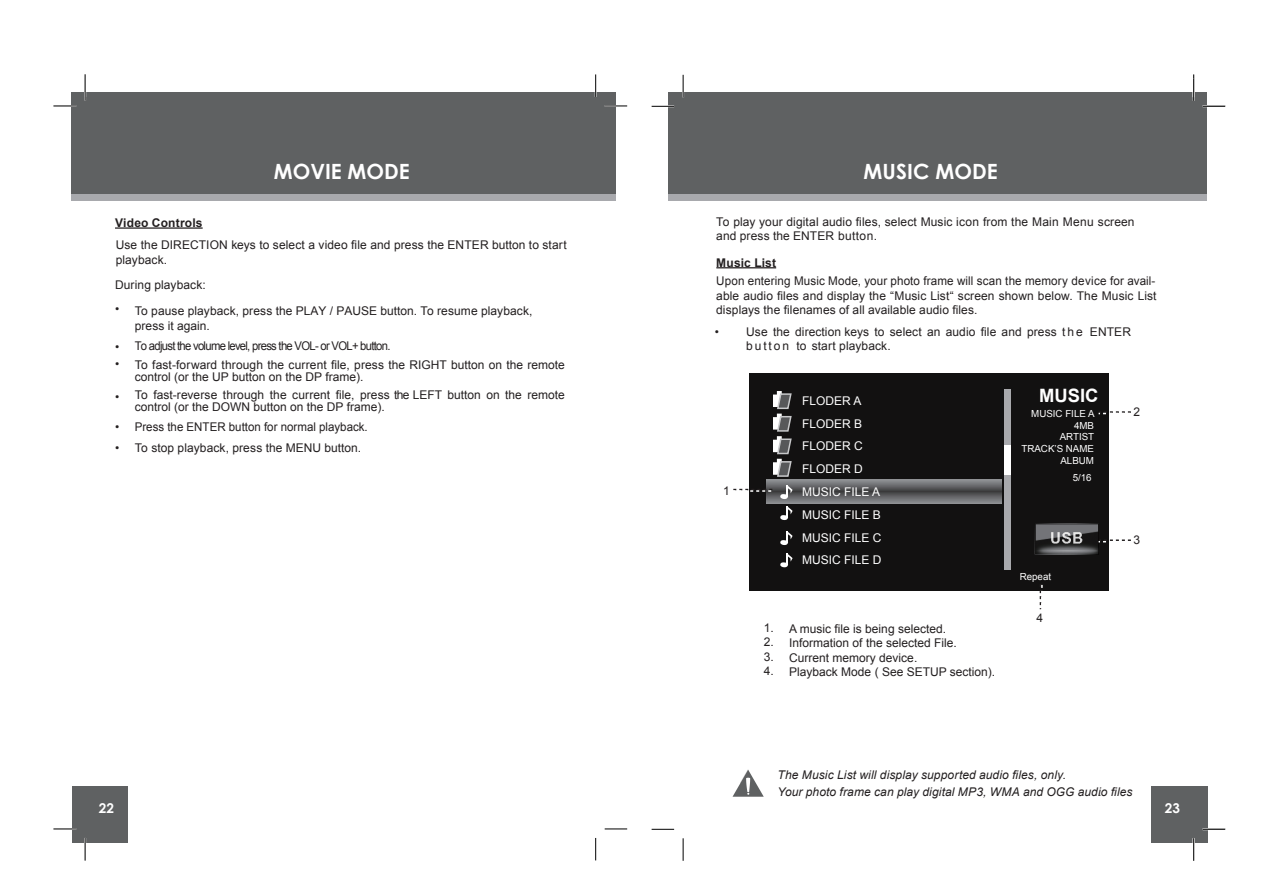
<style>
.page{position:relative;width:1263px;height:893px;background:#fff}
.page>*{position:absolute;margin:0;border:0;box-sizing:border-box;transform-origin:0 0}
.t1{font:700 21px "Century Gothic";color:#fff}
.t2{font:700 18.45px "Arial";color:#fff}
.t3{font:700 13.5px "Century Gothic";color:#fff}
.t4{font:12px/14.4px "Arial";letter-spacing:.005em;color:#231f20}
.t5{font:italic 12px/16.2px "Arial";letter-spacing:.01em;color:#231f20}
.t6{font:12px/22.8px "Arial";color:#fff}
.t7{font:12px "Arial";letter-spacing:-.065em;color:#231f20;scale:.94 1}
.t8{font:12px "Arial";letter-spacing:.005em;color:#231f20;scale:.96 1}
.t9{font:700 12px "Arial";letter-spacing:.015em;color:#231f20}
.t10{font:9.75px/11.7px "Arial";color:#fff;text-align:right}
</style>
<div class="page">
<div style="left:72px;top:125px;width:544px;height:75px;background:#a8a9ad"></div>
<div style="left:72px;top:92px;width:544px;height:102px;background:#5f6162"></div>
<div style="left:72px;top:786px;width:56px;height:56px;background:#5f6162"></div>
<hr style="left:54px;top:105px;width:22px;height:2px;background:#fff">
<hr style="left:54px;top:828px;width:22px;height:2px;background:#fff">
<hr style="left:84px;top:838px;width:2px;height:22px;background:#fff">
<svg style="left:54px;top:106px;width:22px;height:1px"></svg>
<svg style="left:54px;top:829px;width:22px;height:1px"></svg>
<svg style="left:85px;top:838px;width:1px;height:22px"></svg>
<hr style="left:605px;top:105px;width:22px;height:2px;background:#fff">
<svg style="left:605px;top:106px;width:22px;height:1px"></svg>
<svg style="left:605px;top:829px;width:22px;height:1px"></svg>
<svg style="left:595px;top:74px;width:1px;height:23px"></svg>
<svg style="left:595px;top:838px;width:1px;height:22px"></svg>
<div style="left:668px;top:125px;width:539px;height:75px;background:#a8a9ad"></div>
<div style="left:668px;top:92px;width:539px;height:102px;background:#5f6162"></div>
<div style="left:1151px;top:786px;width:56px;height:56px;background:#5f6162"></div>
<hr style="left:651px;top:105px;width:23px;height:2px;background:#fff">
<hr style="left:682px;top:75px;width:2px;height:22px;background:#fff">
<svg style="left:683px;top:838px;width:1px;height:23px"></svg>
<svg style="left:683px;top:75px;width:1px;height:22px"></svg>
<svg style="left:651px;top:829px;width:23px;height:1px"></svg>
<svg style="left:651px;top:106px;width:23px;height:1px"></svg>
<hr style="left:1202px;top:105px;width:23px;height:2px;background:#fff">
<hr style="left:1202px;top:828px;width:23px;height:2px;background:#fff">
<hr style="left:1192px;top:838px;width:2px;height:23px;background:#fff">
<svg style="left:1202px;top:106px;width:23px;height:1px"></svg>
<svg style="left:1202px;top:829px;width:23px;height:1px"></svg>
<svg style="left:1193px;top:838px;width:1px;height:23px"></svg>
<hr style="left:716px;top:267px;width:60px;height:1px;background:#231f20">
<svg style="left:732px;top:770px;width:32px;height:27px"></svg>
<hr style="left:1192px;top:78px;width:2px;height:23px;background:#fff">
<svg style="left:1193px;top:74px;width:1px;height:27px"></svg>
<hr style="left:115px;top:227px;width:88px;height:2px;background:#231f20">
<hr style="left:84px;top:78px;width:2px;height:22px;background:#fff">
<svg style="left:85px;top:74px;width:1px;height:26px"></svg>
<div style="left:750px;top:373px;width:359px;height:217px;background:#121111"></div>
<svg style="left:767px;top:480px;width:234px;height:24px;background:#68696c"></svg>
<div style="left:1005px;top:389px;width:6px;height:180px;background:#a8a9ad"></div>
<div style="left:1005px;top:446px;width:6px;height:29px;background:#fff"></div>
<img style="left:1034px;top:523px;width:65px;height:31px">
<svg style="left:773px;top:391px;width:19px;height:86px"></svg>
<svg style="left:733px;top:489px;width:39px;height:3px"></svg>
<svg style="left:780px;top:554px;width:12px;height:14px"></svg>
<svg style="left:780px;top:532px;width:12px;height:13px"></svg>
<svg style="left:780px;top:507px;width:12px;height:13px"></svg>
<svg style="left:779px;top:486px;width:13px;height:15px"></svg>
<svg style="left:1098px;top:539px;width:33px;height:3px"></svg>
<svg style="left:1039px;top:584px;width:3px;height:26px"></svg>
<svg style="left:1098px;top:411px;width:33px;height:3px"></svg>
<p class="t9" style="left:115px;top:215px;width:89px">Video Controls</p>
<h1 class="t1" style="left:274px;top:155px;width:137px">MOVIE MODE</h1>
<p class="t4" style="left:116px;top:238px;width:453px">Use the DIRECTION keys to select a video file and press the ENTER button to start playback.</p>
<p class="t4" style="left:115px;top:278px;width:92px">During playback:</p>
<p class="t4" style="left:115px;top:302px;width:6px">•</p>
<p class="t4" style="left:135px;top:304px;width:399px">To pause playback, press the PLAY / PAUSE button. To resume playback, press it again.</p>
<p class="t4" style="left:115px;top:339px;width:6px">•</p>
<p class="t7" style="left:135px;top:337px;width:274px">To adjust the volume level, press the VOL- or VOL+ button.</p>
<p class="t4" style="left:115px;top:357px;width:6px">•</p>
<p class="t4" style="left:115px;top:389px;width:6px">•</p>
<p class="t4" style="left:115px;top:420px;width:6px">•</p>
<p class="t4" style="left:135px;top:359px;width:431px;line-height:12px">To fast-forward through the current file, press the RIGHT button on the remote control (or the UP button on the DP frame).</p>
<p class="t4" style="left:135px;top:389px;width:431px;line-height:12px">To fast-reverse through the current file, press the LEFT button on the remote control (or the DOWN button on the DP frame).</p>
<p class="t8" style="left:135px;top:419px;width:244px">Press the ENTER button for normal playback.</p>
<p class="t4" style="left:115px;top:441px;width:6px">•</p>
<p class="t4" style="left:135px;top:441px;width:228px">To stop playback, press the MENU button.</p>
<h1 class="t1" style="left:863px;top:155px;width:136px">MUSIC MODE</h1>
<p class="t4" style="left:716px;top:214px;width:420px">To play your digital audio files, select Music icon from the Main Menu screen and press the ENTER button.</p>
<p class="t9" style="left:716px;top:254px;width:61px">Music List</p>
<p class="t4" style="left:716px;top:274px;width:442px;text-align:justify">Upon entering Music Mode, your photo frame will scan the memory device for avail&shy;able audio files and display the “Music List“ screen shown below. The Music List displays the filenames of all available audio files.</p>
<p class="t4" style="left:715px;top:324px;width:6px">•</p>
<p class="t4" style="left:723px;top:484px;width:8px">1</p>
<p class="t4" style="left:746px;top:324px;width:386px">Use the direction keys to select an audio file and press the ENTER button to start playback.</p>
<p class="t6" style="left:802px;top:389px;width:81px">FLODER A<br>FLODER B<br>FLODER C<br>FLODER D<br>MUSIC FILE A<br>MUSIC FILE B<br>MUSIC FILE C<br>MUSIC FILE D</p>
<p class="t4" style="left:764px;top:621px;width:12px;text-align:justify">1.<br>2.<br>3.<br>4.</p>
<p class="t4" style="left:789px;top:621px;width:207px">A music file is being selected.<br>Information of the selected File.<br>Current memory device.<br>Playback Mode ( See SETUP section).</p>
<h2 class="t2" style="left:1039px;top:384px;width:61px">MUSIC</h2>
<p class="t10" style="left:1021px;top:408px;width:75px">MUSIC FILE A<br>4MB<br>ARTIST<br>TRACK’S NAME<br>ALBUM</p>
<p class="t10" style="left:1072px;top:472px;width:20px">5/16</p>
<p class="t10" style="left:1020px;top:571px;width:33px">Repeat</p>
<p class="t4" style="left:1036px;top:611px;width:8px">4</p>
<p class="t4" style="left:1133px;top:404px;width:8px">2</p>
<p class="t4" style="left:1133px;top:532px;width:8px">3</p>
<p class="t5" style="left:777px;top:767px;width:356px">The Music List will display supported audio files, only.<br>Your photo frame can play digital MP3, WMA and OGG audi.o files</p>
<p class="t3" style="left:99px;top:797px;width:17px">22</p>
<p class="t3" style="left:1164px;top:797px;width:17px">23</p>
</div>
